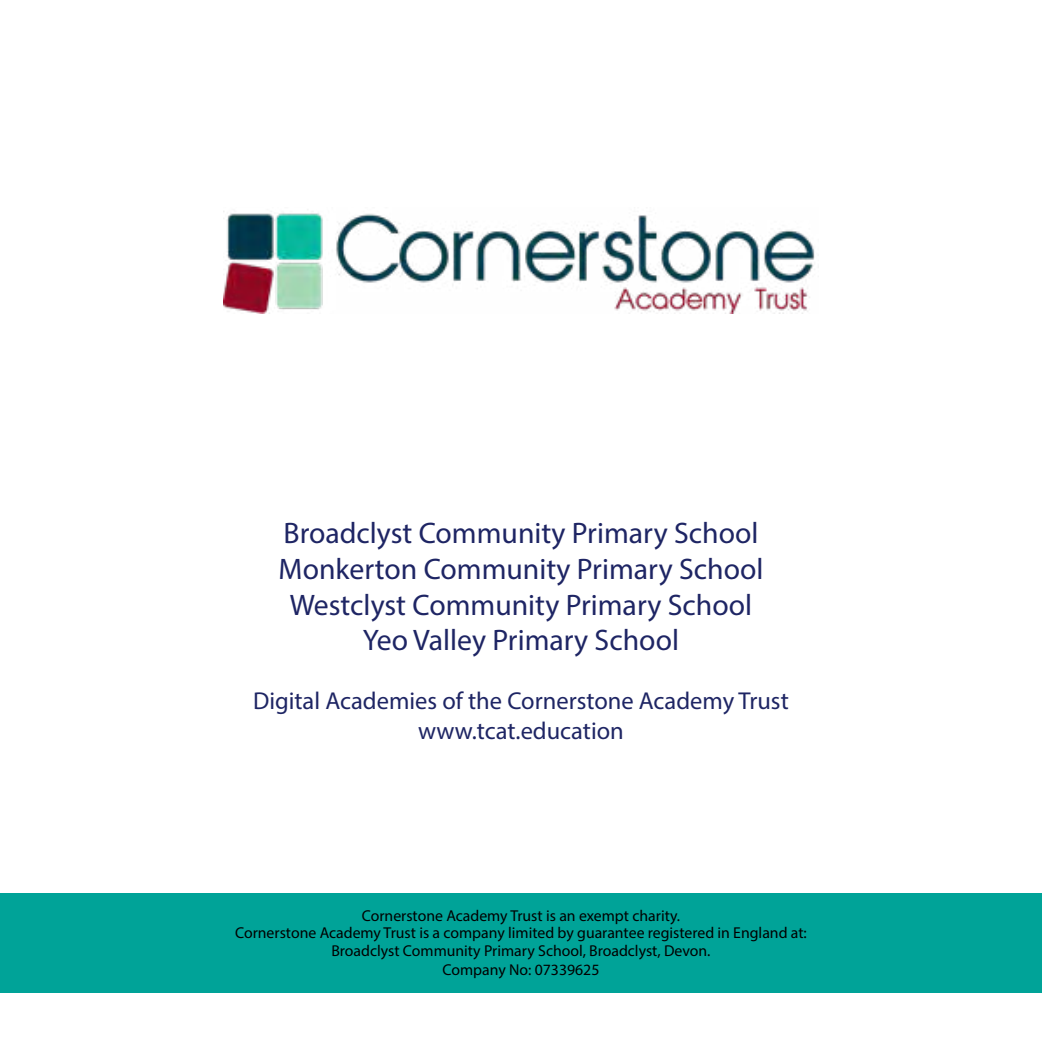
<style>
.page{position:relative;width:1042px;height:1042px;background:#fff}
.page>*{position:absolute;margin:0;border:0;box-sizing:border-box;transform-origin:0 0}
.t1{font:29.75px/35.7px "Myriad Pro";color:#1e2564;text-align:center}
.t2{font:24.5px/29.4px "Myriad Pro";color:#1e2564;text-align:center}
.t3{font:15.75px/18px "Myriad Pro";color:#000;text-align:center}
</style>
<div class="page">
<div style="left:0;top:893px;width:1042px;height:99px;background:#00a398"></div>
<img style="left:223px;top:211px;width:592px;height:103px">
<h1 class="t1" style="left:279px;top:515px;width:486px">Broadclyst Community Primary School Monkerton Community Primary School Westclyst Community Primary School Yeo Valley Primary School</h1>
<h2 class="t2" style="left:253px;top:686px;width:537px">Digital Academies of the Cornerstone Academy Trust www.tcat.education</h2>
<p class="t3" style="left:235px;top:906px;width:573px">Cornerstone Academy Trust is an exempt charity.<br>Cornerstone Academy Trust is a company limited by guarantee registered in England at:<br>Broadclyst Community Primary School, Broadclyst, Devon.<br>Company No: 07339625</p>
</div>
